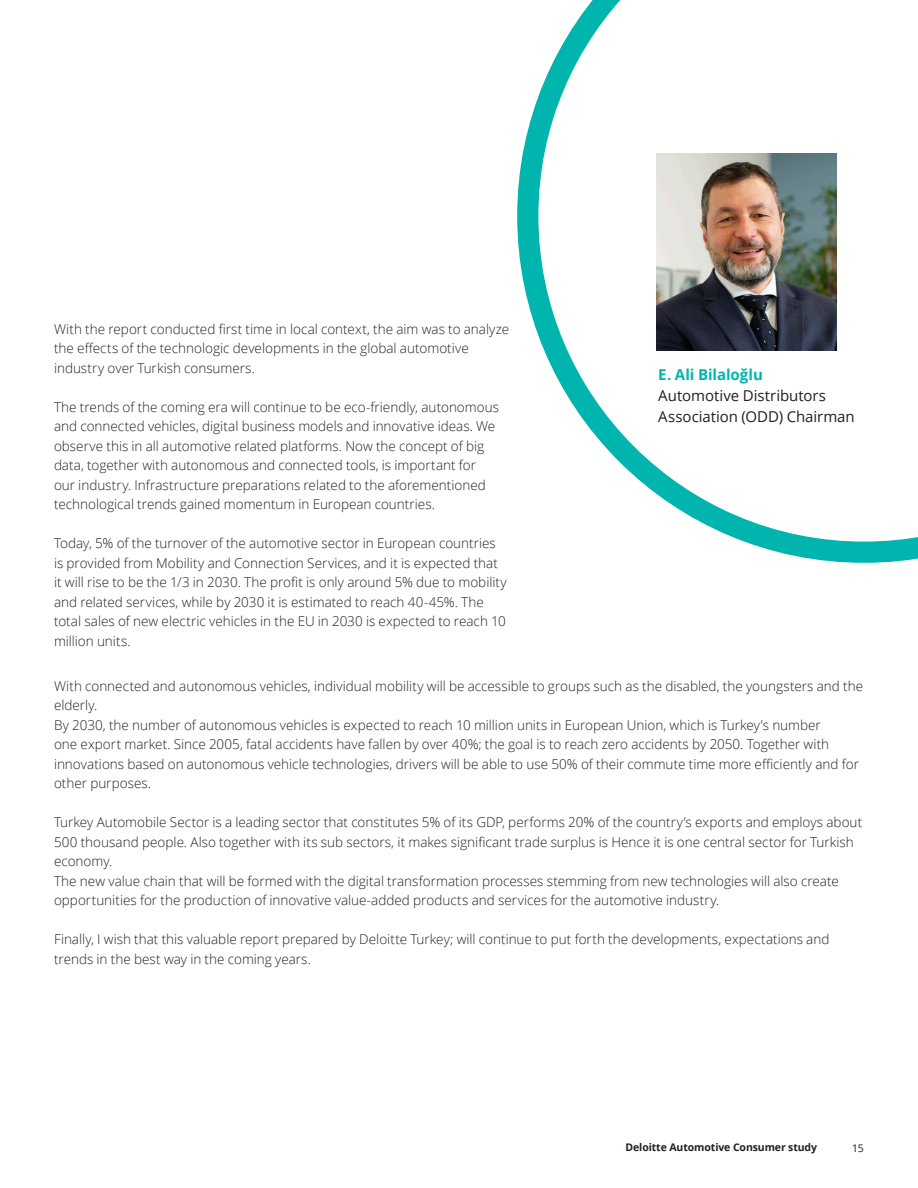
<style>
.page{position:relative;width:918px;height:1188px;background:#fff}
.page>*{position:absolute;margin:0;border:0;box-sizing:border-box;transform-origin:0 0}
.t1{font:15px/21px "Open Sans";letter-spacing:-.005em;color:#231f20}
.t2{font:700 15px "Open Sans";letter-spacing:-.005em;color:#00b5ae}
.t3{font:300 13.5px/19.5px "Open Sans";color:#231f20}
.t4{font:700 10.5px "Open Sans";letter-spacing:-.01em;color:#231f20}
.t5{font:10.5px "Open Sans";color:#231f20}
</style>
<div class="page">
<svg style="left:517px;top:0;width:401px;height:563px"></svg>
<p class="t3" style="left:54px;top:319px;width:457px">With the report conducted first time in local context, the aim was to analyze the effects of the technologic developments in the global automotive industry over Turkish consumers.</p>
<p class="t3" style="left:54px;top:397px;width:446px">The trends of the coming era will continue to be eco-friendly, autonomous and connected vehicles, digital business models and innovative ideas. We observe this in all automotive related platforms. Now the concept of big data, together with autonomous and connected tools, is important for our industry. Infrastructure preparations related to the aforementioned technological trends gained momentum in European countries.</p>
<p class="t3" style="left:54px;top:533px;width:454px">Today, 5% of the turnover of the automotive sector in European countries is provided from Mobility and Connection Services, and it is expected that it will rise to be the 1/3 in 2030. The profit is only around 5% due to mobility and related services, while by 2030 it is estimated to reach 40-45%. The total sales of new electric vehicles in the EU in 2030 is expected to reach 10 million units.</p>
<p class="t3" style="left:54px;top:676px;width:811px">With connected and autonomous vehicles, individual mobility will be accessible to groups such as the disabled, the youngsters and the elderly.<br>By 2030, the number of autonomous vehicles is expected to reach 10 million units in European Union, which is Turkey’s number<br>one export market. Since 2005, fatal accidents have fallen by over 40%; the goal is to reach zero accidents by 2050. Together with innovations based on autonomous vehicle technologies, drivers will be able to use 50% of their commute time more efficiently and for other purposes.</p>
<p class="t3" style="left:54px;top:812px;width:810px">Turkey Automobile Sector is a leading sector that constitutes 5% of its GDP, performs 20% of the country’s exports and employs about 500 thousand people. Also together with its sub sectors, it makes significant trade surplus is Hence it is one central sector for Turkish economy.<br>The new value chain that will be formed with the digital transformation processes stemming from new technologies will also create opportunities for the production of innovative value-added products and services for the automotive industry.</p>
<p class="t3" style="left:54px;top:929px;width:777px">Finally, I wish that this valuable report prepared by Deloitte Turkey; will continue to put forth the developments, expectations and trends in the best way in the coming years.</p>
<p class="t2" style="left:658px;top:364px;width:106px">E. Ali Bilaloğlu</p>
<p class="t1" style="left:658px;top:384px;width:198px">Automotive Distributors<br>Association (ODD) Chairman</p>
<p class="t4" style="left:626px;top:1140px;width:193px">Deloitte Automotive Consumer study</p>
<p class="t5" style="left:852px;top:1141px;width:13px">15</p>
</div>
